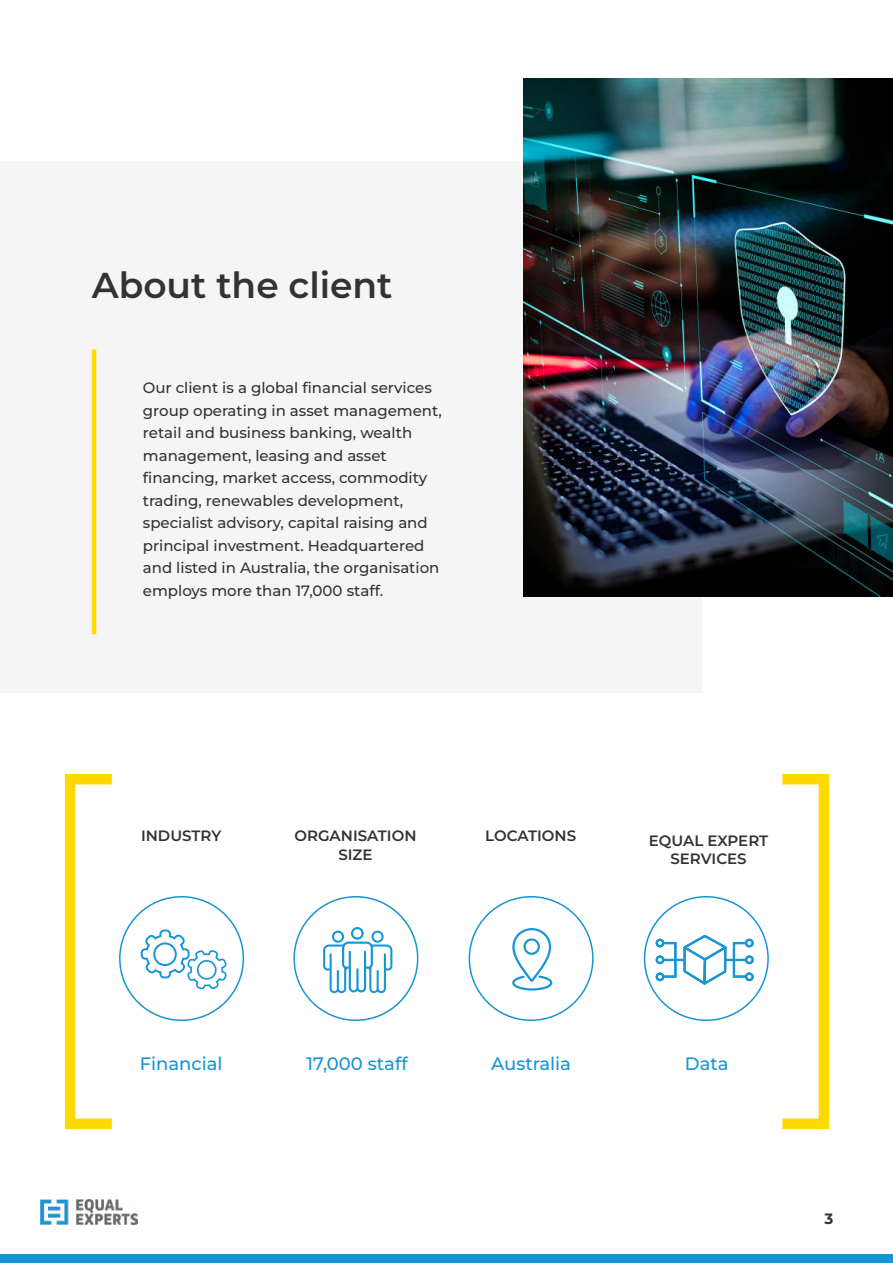
<style>
.page{position:relative;width:893px;height:1263px;background:#fff}
.page>*{position:absolute;margin:0;border:0;box-sizing:border-box;transform-origin:0 0}
.t1{font:600 36px "Montserrat";color:#333}
.t2{font:500 18px "Montserrat";color:#1794d4}
.t3{font:500 15px/22.5px "Montserrat";color:#333}
.t4{font:600 15px/19.5px "Montserrat";color:#333;text-align:center}
.t5{font:700 15px "Montserrat";color:#333}
</style>
<div class="page">
<div style="left:0;top:162px;width:702px;height:531px;background:#f5f5f5"></div>
<hr style="left:92px;top:350px;width:4px;height:284px;background:#ffd900">
<div style="left:65px;top:774px;width:52px;height:355px;border:11px solid #ffd900"></div>
<div style="left:777px;top:774px;width:52px;height:355px;border:11px solid #ffd900"></div>
<div style="left:0;top:1254px;width:893px;height:9px;background:#1794d4"></div>
<img style="left:523px;top:78px;width:370px;height:518px">
<svg style="left:512px;top:928px;width:40px;height:62px"></svg>
<svg style="left:682px;top:935px;width:46px;height:50px"></svg>
<div style="left:745px;top:939px;width:9px;height:8px;border:2px solid #1795d4;border-radius:50%"></div>
<div style="left:745px;top:955px;width:9px;height:9px;border:2px solid #1795d4;border-radius:50%"></div>
<div style="left:745px;top:972px;width:9px;height:9px;border:2px solid #1795d4;border-radius:50%"></div>
<div style="left:733px;top:942px;width:14px;height:36px;border:2px solid #1795d4"></div>
<hr style="left:725px;top:959px;width:20px;height:2px;background:#1795d4">
<div style="left:656px;top:939px;width:8px;height:8px;border:2px solid #1795d4;border-radius:50%"></div>
<div style="left:656px;top:955px;width:8px;height:9px;border:2px solid #1795d4;border-radius:50%"></div>
<div style="left:656px;top:972px;width:8px;height:9px;border:2px solid #1795d4;border-radius:50%"></div>
<div style="left:662px;top:942px;width:14px;height:36px;border:2px solid #1795d4"></div>
<hr style="left:664px;top:959px;width:20px;height:2px;background:#1795d4">
<svg style="left:141px;top:929px;width:86px;height:61px"></svg>
<svg style="left:323px;top:927px;width:69px;height:66px"></svg>
<img style="left:40px;top:1199px;width:97px;height:26px">
<h1 class="t1" style="left:92px;top:270px;width:302px">About the client</h1>
<p class="t3" style="left:143px;top:376px;width:301px">Our client is a global financial services group operating in asset management, retail and business banking, wealth management, leasing and asset financing, market access, commodity trading, renewables development, specialist advisory, capital raising and principal investment. Headquartered and listed in Australia, the organisation employs more than 17,000 staff.</p>
<p class="t4" style="left:141px;top:827px;width:82px">INDUSTRY</p>
<p class="t4" style="left:294px;top:827px;width:124px">ORGANISATION<br>SIZE</p>
<p class="t4" style="left:485px;top:827px;width:92px">LOCATIONS</p>
<p class="t4" style="left:649px;top:832px;width:121px;line-height:18px">EQUAL EXPERT<br>SERVICES</p>
<p class="t2" style="left:140px;top:1056px;width:84px">Financial</p>
<p class="t2" style="left:491px;top:1056px;width:81px">Australia</p>
<p class="t2" style="left:685px;top:1056px;width:45px">Data</p>
<p class="t2" style="left:307px;top:1056px;width:103px">17,000 staff</p>
<p class="t5" style="left:824px;top:1213px;width:10px">3</p>
</div>
